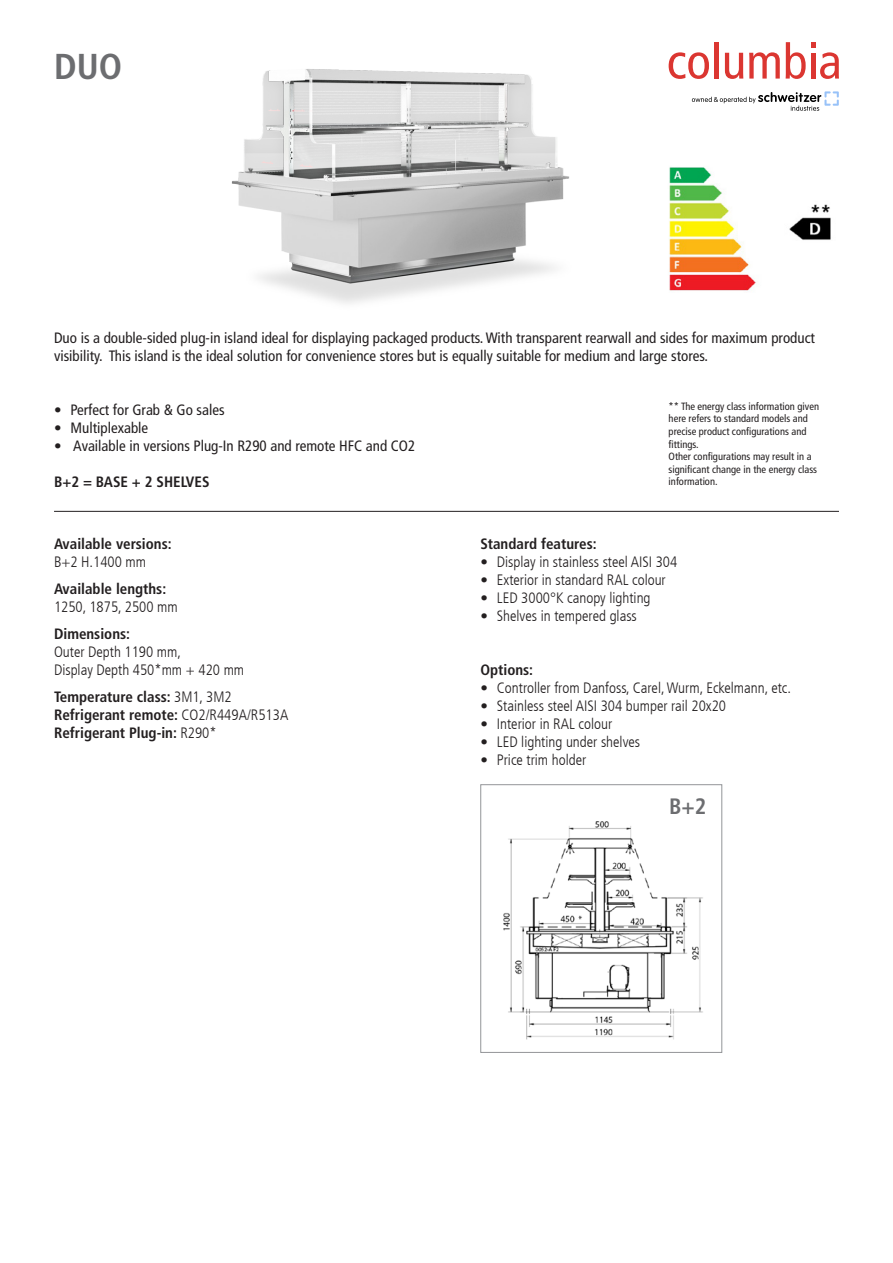
<style>
.page{position:relative;width:893px;height:1263px;background:#fff}
.page>*{position:absolute;margin:0;border:0;box-sizing:border-box;transform-origin:0 0}
.t1{font:700 condensed 36px "Frutiger LT Com";color:#6c6d70}
.t2{font:700 condensed 22.2px "Frutiger LT Com";color:#6c6d70}
.t3{font:300 condensed 15px/18px "Frutiger LT Com";color:#231f20}
.t4{font:condensed 15px/18px "Frutiger LT Com";color:#231f20}
.t5{font:700 condensed 15px/18px "Frutiger LT Com";color:#231f20}
.t6{font:condensed 10.5px/12.6px "Frutiger LT Com";color:#231f20}
.s1{font-weight:300}
</style>
<div class="page">
<svg style="left:692px;top:91px;width:147px;height:20px"></svg>
<svg style="left:669px;top:52px;width:40px;height:27px"></svg>
<div style="left:714px;top:42px;width:5px;height:37px;background:#db3631"></div>
<svg style="left:725px;top:53px;width:18px;height:26px"></svg>
<svg style="left:749px;top:52px;width:31px;height:27px"></svg>
<svg style="left:786px;top:42px;width:53px;height:37px"></svg>
<hr style="left:54px;top:511px;width:785px;height:1px;background:#231f20">
<img style="left:669px;top:167px;width:162px;height:124px">
<img style="left:503px;top:821px;width:200px;height:219px">
<div style="left:480px;top:784px;width:242px;height:269px;border:1px solid #939598"></div>
<img style="left:231px;top:69px;width:339px;height:235px">
<h1 class="t1" style="left:54px;top:45px;width:70px">DUO</h1>
<p class="t4" style="left:54px;top:329px;width:762px">Duo is a double-sided plug-in island ideal for displaying packaged products. With transparent rearwall and sides for maximum product visibility. This island is the ideal solution for convenience stores but is equally suitable for medium and large stores.</p>
<p class="t4" style="left:54px;top:401px;width:172px"><span class="s1">•</span> Perfect for Grab &amp; Go sales</p>
<p class="t4" style="left:54px;top:419px;width:96px"><span class="s1">•</span> Multiplexable</p>
<p class="t4" style="left:54px;top:437px;width:363px"><span class="s1">•</span> Available in versions Plug-In R290 and remote HFC and CO2</p>
<p class="t5" style="left:54px;top:473px;width:157px">B+2 = BASE + 2 SHELVES</p>
<p class="t6" style="left:669px;top:400px;width:152px">** The energy class information given here refers to standard models and precise product configurations and fittings.<br>Other configurations may result in a significant change in the energy class information.</p>
<p class="t5" style="left:54px;top:534px;width:119px">Available versions:</p>
<p class="t3" style="left:54px;top:552px;width:94px">B+2 H.1400 mm</p>
<p class="t5" style="left:54px;top:579px;width:114px">Available lengths:</p>
<p class="t3" style="left:54px;top:597px;width:125px">1250, 1875, 2500 mm</p>
<p class="t5" style="left:54px;top:624px;width:78px">Dimensions:</p>
<p class="t3" style="left:54px;top:642px;width:192px">Outer Depth 1190 mm,<br>Display Depth 450*mm + 420 mm</p>
<p class="t5" style="left:54px;top:687px;width:236px">Temperature class: <span class="s1">3M1, 3M2<br></span>Refrigerant remote: <span class="s1">CO2/R449A/R513A<br></span>Refrigerant Plug-in: <span class="s1">R290*</span></p>
<p class="t5" style="left:480px;top:534px;width:118px">Standard features:</p>
<p class="t3" style="left:480px;top:552px;width:198px">• Display in stainless steel AISI 304</p>
<p class="t3" style="left:480px;top:570px;width:187px">• Exterior in standard RAL colour</p>
<p class="t3" style="left:480px;top:588px;width:172px">• LED 3000°K canopy lighting</p>
<p class="t3" style="left:480px;top:606px;width:158px">• Shelves in tempered glass</p>
<p class="t5" style="left:480px;top:660px;width:54px">Options:</p>
<p class="t3" style="left:480px;top:678px;width:312px">• Controller from Danfoss, Carel, Wurm, Eckelmann, etc.</p>
<p class="t3" style="left:480px;top:696px;width:247px">• Stainless steel AISI 304 bumper rail 20x20</p>
<p class="t3" style="left:480px;top:714px;width:133px">• Interior in RAL colour</p>
<p class="t3" style="left:480px;top:732px;width:161px">• LED lighting under shelves</p>
<p class="t3" style="left:480px;top:750px;width:107px">• Price trim holder</p>
<h2 class="t2" style="left:669px;top:793px;width:39px">B+2</h2>
</div>
